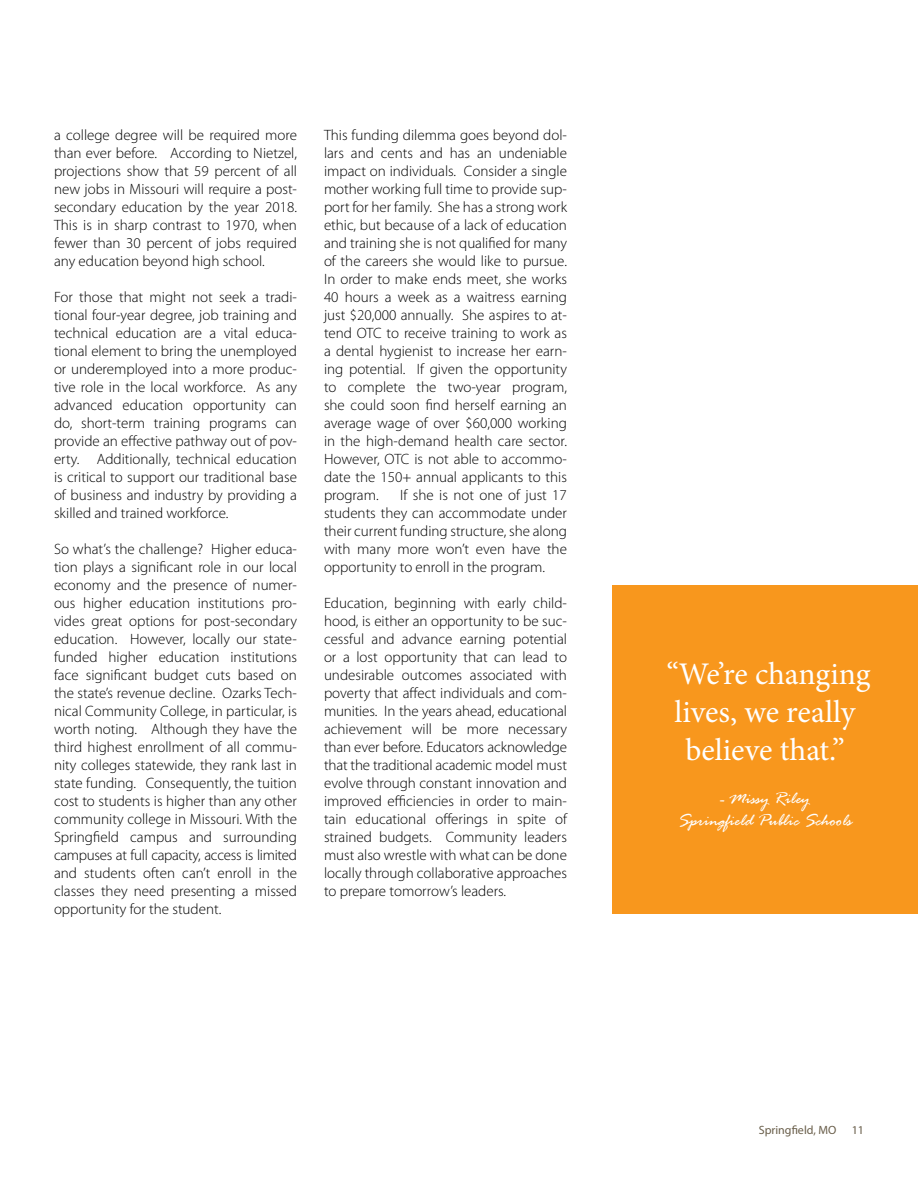
<style>
.page{position:relative;width:918px;height:1188px;background:#fff}
.page>*{position:absolute;margin:0;border:0;box-sizing:border-box;transform-origin:0 0}
.t1{font:31.5px/37.8px "Minion Pro";letter-spacing:-.005em;color:#fff;text-align:center}
.t2{font:italic 18px/21.6px "Rage";color:#fff;text-align:center}
.t3{font:300 15px/18px "Myriad Pro";color:#000;text-align:justify}
.t4{font:12px "Myriad Pro";color:#695e4a}
</style>
<div class="page">
<div style="left:612px;top:585px;width:306px;height:329px;background:#f8971d"></div>
<p class="t3" style="left:54px;top:126px;width:245px">a college degree will be required more than ever before. According to Nietzel, projections show that 59 percent of all new jobs in Missouri will require a post&shy;secondary education by the year 2018.<br>This is in sharp contrast to 1970, when fewer than 30 percent of jobs required any education beyond high school.</p>
<p class="t3" style="left:54px;top:288px;width:245px">For those that might not seek a tradi&shy;tional four-year degree, job training and technical education are a vital educa&shy;tional element to bring the unemployed or underemployed into a more produc&shy;tive role in the local workforce. As any advanced education opportunity can do, short-term training programs can provide an effective pathway out of pov&shy;erty. Additionally, technical education is critical to support our traditional base of business and industry by providing a skilled and trained workforce.</p>
<p class="t3" style="left:54px;top:540px;width:245px">So what’s the challenge? Higher educa&shy;tion plays a significant role in our local economy and the presence of numer&shy;ous higher education institutions pro&shy;vides great options for post-secondary education. However, locally our state&shy;funded higher education institutions face significant budget cuts based on the state’s revenue decline. Ozarks Tech&shy;nical Community College, in particular, is worth noting. Although they have the third highest enrollment of all commu&shy;nity colleges statewide, they rank last in state funding. Consequently, the tuition cost to students is higher than any other community college in Missouri. With the Springfield campus and surrounding campuses at full capacity, access is limited and students often can’t enroll in the classes they need presenting a missed opportunity for the student.</p>
<p class="t3" style="left:324px;top:126px;width:245px">This funding dilemma goes beyond dol&shy;lars and cents and has an undeniable impact on individuals. Consider a single mother working full time to provide sup&shy;port for her family. She has a strong work ethic, but because of a lack of education and training she is not qualified for many of the careers she would like to pursue.<br>In order to make ends meet, she works 40 hours a week as a waitress earning just $20,000 annually. She aspires to at&shy;tend OTC to receive training to work as a dental hygienist to increase her earn&shy;ing potential. If given the opportunity to complete the two-year program, she could soon find herself earning an average wage of over $60,000 working in the high-demand health care sector.<br>However, OTC is not able to accommo&shy;date the 150+ annual applicants to this program.</p>
<p class="t3" style="left:324px;top:486px;width:244px;text-indent:76px">If she is not one of just 17 students they can accommodate under their current funding structure, she along with many more won’t even have the opportunity to enroll in the program.</p>
<p class="t3" style="left:324px;top:594px;width:245px">Education, beginning with early child&shy;hood, is either an opportunity to be suc&shy;cessful and advance earning potential or a lost opportunity that can lead to undesirable outcomes associated with poverty that affect individuals and com&shy;munities. In the years ahead, educational achievement will be more necessary than ever before. Educators acknowledge that the traditional academic model must evolve through constant innovation and improved efficiencies in order to main&shy;tain educational offerings in spite of strained budgets. Community leaders must also wrestle with what can be done locally through collaborative approaches to prepare tomorrow’s leaders.</p>
<h1 class="t1" style="left:667px;top:656px;width:205px">“We’re changing lives, we really believe that.”</h1>
<p class="t2" style="left:678px;top:789px;width:176px">- Missy Riley<br>Springfield Public Schools</p>
<p class="t4" style="left:759px;top:1123px;width:79px">Springfield, MO</p>
<p class="t4" style="left:852px;top:1123px;width:14px">11</p>
</div>
